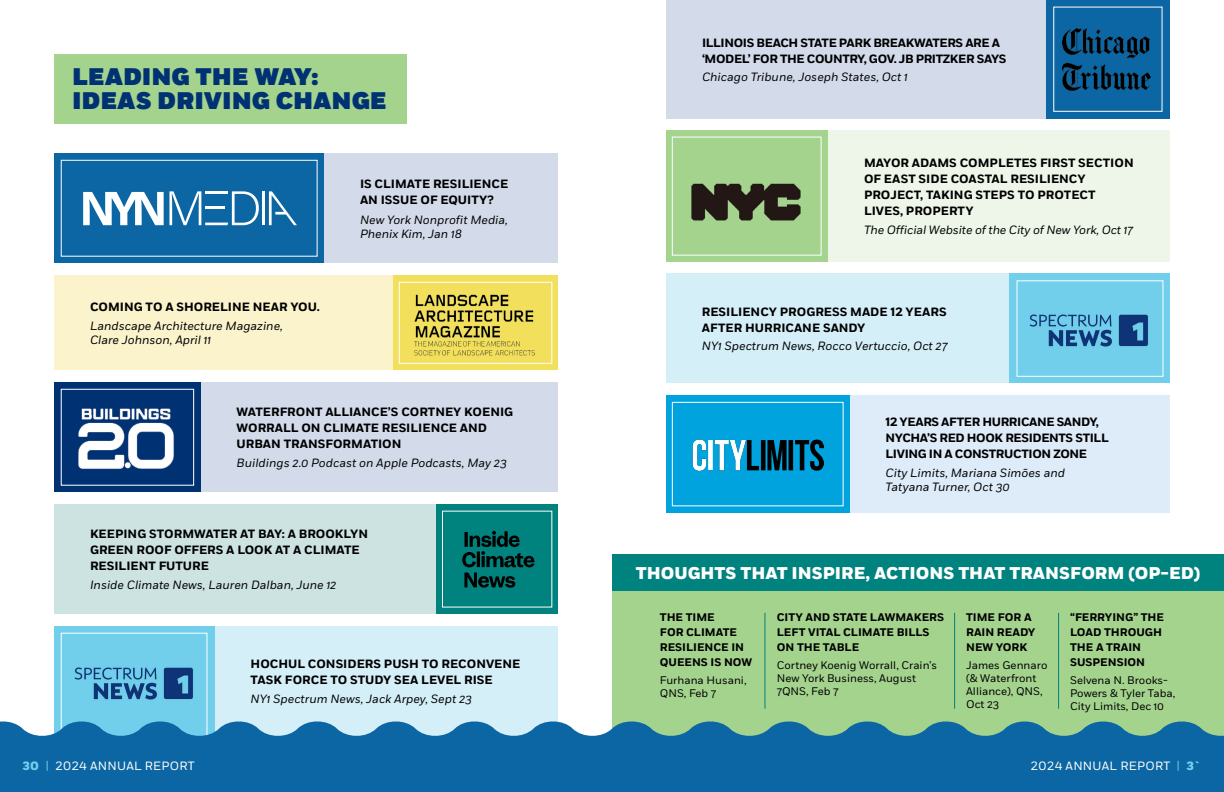
<style>
.page{position:relative;width:1224px;height:792px;background:#fff}
.page>*{position:absolute;margin:0;border:0;box-sizing:border-box;transform-origin:0 0}
.t1{font:900 24px/24px "Fort";color:#003273}
.t2{font:800 17px "Fort";color:#fff}
.t3{font:700 12px/16px "Fort";color:#000}
.t4{font:italic 12px/14px "Fort";color:#000}
.t5{font:700 12px/16px "Fort";letter-spacing:-.03em;color:#000}
.t6{font:12px "Fort";letter-spacing:.02em;color:#fff}
.t7{font:11px/13px "Fort";color:#000}
.t8{font:700 11px/15px "Fort";color:#000}
.s1{font-weight:800;color:#71cfec}
.s2{color:#71cfec}
</style>
<div class="page">
<div style="left:324px;top:154px;width:234px;height:109px;background:#d3dbeb"></div>
<div style="left:54px;top:154px;width:270px;height:109px;background:#0b66a3"></div>
<svg style="left:83px;top:191px;width:176px;height:34px"></svg>
<hr style="left:263px;top:191px;width:2px;height:34px;background:#fff">
<svg style="left:269px;top:191px;width:28px;height:34px"></svg>
<div style="left:612px;top:557px;width:612px;height:181px;background:#a4d38e"></div>
<div style="left:828px;top:131px;width:342px;height:131px;background:#eef6ea"></div>
<div style="left:666px;top:131px;width:162px;height:131px;background:#a4d38e"></div>
<div style="left:392px;top:276px;width:166px;height:94px;background:#f2e05d"></div>
<div style="left:54px;top:276px;width:338px;height:94px;background:#faf3cc"></div>
<img style="left:414px;top:294px;width:120px;height:62px">
<div style="left:201px;top:382px;width:357px;height:110px;background:#d3dbeb"></div>
<div style="left:54px;top:382px;width:147px;height:110px;background:#003273"></div>
<img style="left:78px;top:408px;width:96px;height:61px">
<div style="left:329px;top:504px;width:229px;height:110px;background:#00827e"></div>
<div style="left:54px;top:504px;width:382px;height:110px;background:#cce3e2"></div>
<svg style="left:462px;top:531px;width:73px;height:57px"></svg>
<svg style="left:612px;top:721px;width:612px;height:71px;background:#1b71a0"></svg>
<div style="left:215px;top:626px;width:343px;height:110px;background:#d5eff8"></div>
<div style="left:54px;top:626px;width:161px;height:110px;background:#71cfec"></div>
<img style="left:74px;top:667px;width:119px;height:33px">
<div style="left:666px;top:274px;width:344px;height:109px;background:#d5eff8"></div>
<div style="left:1010px;top:274px;width:160px;height:109px;background:#71cfec"></div>
<img style="left:1029px;top:314px;width:119px;height:33px">
<div style="left:61px;top:633px;width:146px;height:107px;border:1px solid #fff"></div>
<svg style="left:0;top:719px;width:612px;height:73px;background:#2377ae"></svg>
<div style="left:54px;top:54px;width:353px;height:69px;background:#a4d38e"></div>
<div style="left:1045px;top:0;width:125px;height:119px;background:#0b66a3"></div>
<div style="left:666px;top:0;width:379px;height:119px;background:#d3dbeb"></div>
<img style="left:1062px;top:29px;width:89px;height:61px">
<img style="left:691px;top:183px;width:110px;height:38px">
<hr style="left:764px;top:613px;width:1px;height:96px;background:#00827e">
<hr style="left:954px;top:613px;width:1px;height:96px;background:#00827e">
<hr style="left:1058px;top:613px;width:1px;height:96px;background:#00827e">
<div style="left:612px;top:554px;width:612px;height:37px;background:#00827e"></div>
<div style="left:61px;top:160px;width:257px;height:97px;border:1px solid #fff"></div>
<div style="left:850px;top:395px;width:320px;height:118px;background:#deebf8"></div>
<div style="left:666px;top:395px;width:184px;height:118px;background:#00a3de"></div>
<img style="left:692px;top:440px;width:131px;height:30px">
<div style="left:672px;top:402px;width:172px;height:104px;border:1px solid #fff"></div>
<div style="left:672px;top:137px;width:150px;height:119px;border:1px solid #fff"></div>
<div style="left:61px;top:389px;width:133px;height:97px;border:1px solid #fff"></div>
<div style="left:399px;top:282px;width:153px;height:82px;border:1px solid #fff"></div>
<div style="left:1017px;top:280px;width:146px;height:97px;border:1px solid #fff"></div>
<h1 class="t1" style="left:72px;top:66px;width:316px">LEADING THE WAY:<br>IDEAS DRIVING CHANGE</h1>
<p class="t3" style="left:90px;top:299px;width:231px">COMING TO A SHORELINE NEAR YOU.</p>
<p class="t4" style="left:90px;top:319px;width:194px">Landscape Architecture Magazine,<br>Clare Johnson, April 11</p>
<p class="t3" style="left:360px;top:176px;width:150px">IS CLIMATE RESILIENCE<br>AN ISSUE OF EQUITY?</p>
<p class="t4" style="left:360px;top:213px;width:149px">New York Nonprofit Media,<br>Phenix Kim, Jan 18</p>
<p class="t3" style="left:237px;top:405px;width:278px">WATERFRONT ALLIANCE’S CORTNEY KOENIG<br>WORRALL ON CLIMATE RESILIENCE AND<br>URBAN TRANSFORMATION</p>
<p class="t4" style="left:237px;top:456px;width:272px">Buildings 2.0 Podcast on Apple Podcasts, May 23</p>
<p class="t3" style="left:90px;top:527px;width:280px">KEEPING STORMWATER AT BAY: A BROOKLYN<br>GREEN ROOF OFFERS A LOOK AT A CLIMATE<br>RESILIENT FUTURE</p>
<p class="t4" style="left:90px;top:578px;width:248px">Inside Climate News, Lauren Dalban, June 12</p>
<p class="t3" style="left:251px;top:657px;width:271px">HOCHUL CONSIDERS PUSH TO RECONVENE<br>TASK FORCE TO STUDY SEA LEVEL RISE</p>
<p class="t4" style="left:251px;top:692px;width:223px">NY1 Spectrum News, Jack Arpey, Sept 23</p>
<p class="t5" style="left:702px;top:35px;width:306px">ILLINOIS BEACH STATE PARK BREAKWATERS ARE A ‘MODEL’ FOR THE COUNTRY, GOV. JB PRITZKER SAYS</p>
<p class="t4" style="left:702px;top:70px;width:207px">Chicago Tribune, Joseph States, Oct 1</p>
<p class="t3" style="left:864px;top:156px;width:271px">MAYOR ADAMS COMPLETES FIRST SECTION<br>OF EAST SIDE COASTAL RESILIENCY<br>PROJECT, TAKING STEPS TO PROTECT<br>LIVES, PROPERTY</p>
<p class="t4" style="left:864px;top:223px;width:270px">The Official Website of the City of New York, Oct 17</p>
<p class="t3" style="left:702px;top:304px;width:246px">RESILIENCY PROGRESS MADE 12 YEARS<br>AFTER HURRICANE SANDY</p>
<p class="t4" style="left:702px;top:339px;width:247px">NY1 Spectrum News, Rocco Vertuccio, Oct 27</p>
<p class="t5" style="left:886px;top:415px;width:225px">12 YEARS AFTER HURRICANE SANDY,<br>NYCHA’S RED HOOK RESIDENTS STILL<br>LIVING IN A CONSTRUCTION ZONE</p>
<p class="t4" style="left:886px;top:466px;width:181px">City Limits, Mariana Simões and<br>Tatyana Turner, Oct 30</p>
<h2 class="t2" style="left:636px;top:563px;width:566px">THOUGHTS THAT INSPIRE, ACTIONS THAT TRANSFORM (OP-ED)</h2>
<p class="t8" style="left:660px;top:610px;width:94px">THE TIME<br>FOR CLIMATE<br>RESILIENCE IN<br>QUEENS IS NOW</p>
<p class="t7" style="left:660px;top:674px;width:88px">Furhana Husani,<br>QNS, Feb 7</p>
<p class="t8" style="left:777px;top:610px;width:169px">CITY AND STATE LAWMAKERS<br>LEFT VITAL CLIMATE BILLS<br>ON THE TABLE</p>
<p class="t7" style="left:777px;top:658px;width:162px">Cortney Koenig Worrall, Crain’s<br>New York Business, August<br>7QNS, Feb 7</p>
<p class="t8" style="left:966px;top:610px;width:71px">TIME FOR A<br>RAIN READY<br>NEW YORK</p>
<p class="t7" style="left:966px;top:659px;width:83px">James Gennaro (&amp; Waterfront<br>Alliance), QNS,<br>Oct 23</p>
<p class="t8" style="left:1070px;top:610px;width:96px">“FERRYING” THE<br>LOAD THROUGH<br>THE A TRAIN<br>SUSPENSION</p>
<p class="t7" style="left:1070px;top:673px;width:107px">Selvena N. Brooks-<br>Powers &amp; Tyler Taba,<br>City Limits, Dec 10</p>
<p class="t6" style="left:22px;top:758px;width:174px"><span class="s1">30</span> <span class="s2">|</span> 2024 ANNUAL REPORT</p>
<p class="t6" style="left:1031px;top:758px;width:172px">2024 ANNUAL REPORT <span class="s2">|</span> <span class="s1">3`</span></p>
</div>
